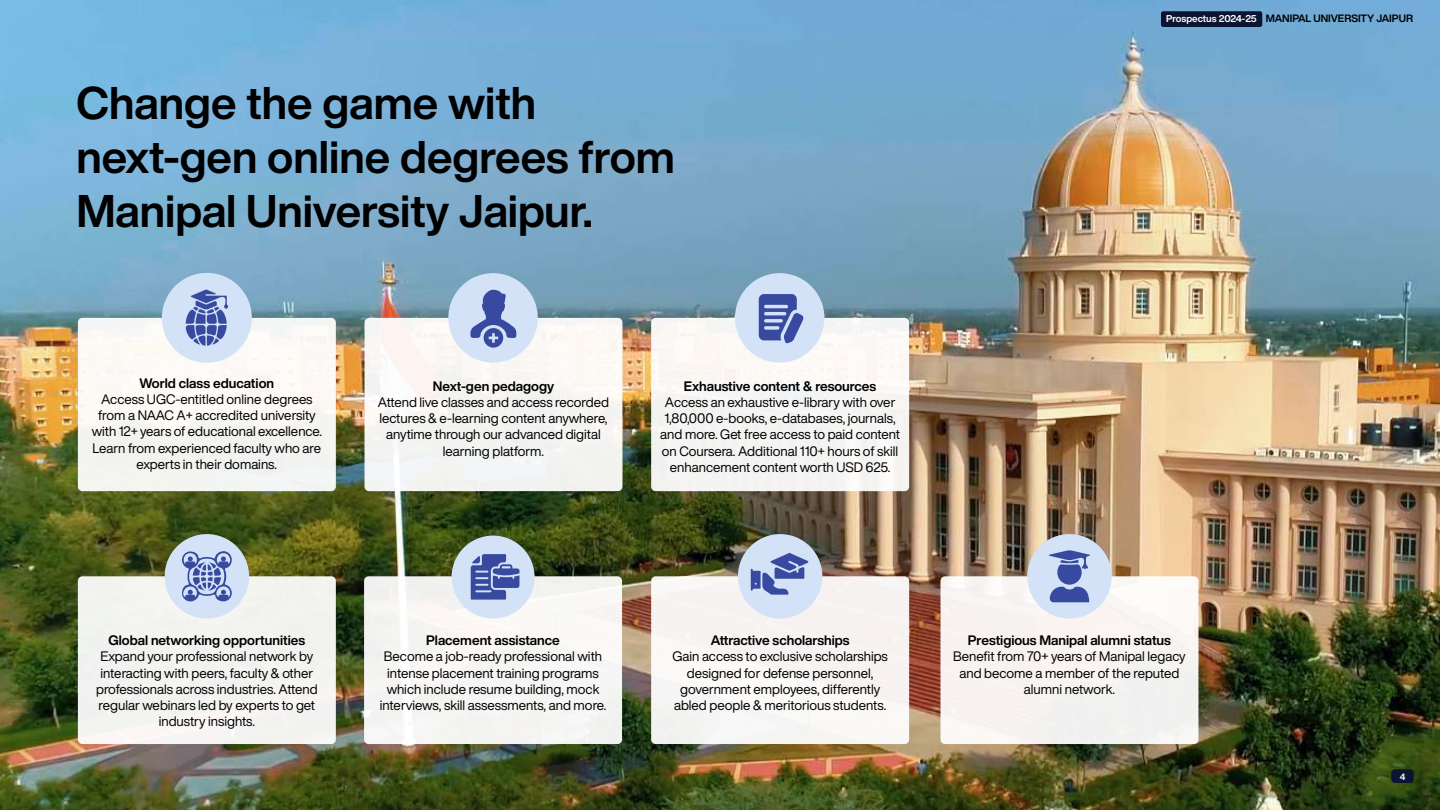
<style>
.page{position:relative;width:1440px;height:810px;background:#fff}
.page>*{position:absolute;margin:0;border:0;box-sizing:border-box;transform-origin:0 0}
.t1{font:700 45px/54px "Helvetica Now Display";color:#000}
.t2{font:13.5px/16.2px "Helvetica Now Display";color:#000;text-align:center}
.t3{font:700 13.5px "Helvetica Now Display";color:#000}
.t4{font:700 10.5px "Helvetica Now Display";letter-spacing:-.005em;color:#000}
.t5{font:700 9px "Helvetica Now Display";color:#fff}
.s1{font-size:9.75px;color:#fff}
</style>
<div class="page">
<img style="left:0;top:0;width:1440px;height:810px">
<div style="left:78px;top:318px;width:258px;height:173px;background:#f9f7f4;border-radius:5px"></div>
<div style="left:364px;top:576px;width:258px;height:168px;background:#f6f5f4;border-radius:5px"></div>
<div style="left:651px;top:576px;width:258px;height:168px;background:#f8f4f3;border-radius:5px"></div>
<div style="left:941px;top:576px;width:257px;height:168px;background:#f8f3f1;border-radius:5px"></div>
<div style="left:78px;top:576px;width:258px;height:168px;background:#f2f4f0;border-radius:5px"></div>
<div style="left:165px;top:534px;width:84px;height:85px;background:#d4e2f7;border-radius:50%"></div>
<div style="left:365px;top:318px;width:257px;height:173px;background:#f4f5f2;border-radius:5px"></div>
<div style="left:448px;top:273px;width:90px;height:90px;background:#d4e2f7;border-radius:50%"></div>
<svg style="left:470px;top:290px;width:46px;height:58px"></svg>
<div style="left:651px;top:318px;width:258px;height:173px;background:#f6f5f3;border-radius:5px"></div>
<div style="left:1391px;top:769px;width:23px;height:14px;background:#0c1433;border-radius:4px"></div>
<div style="left:162px;top:273px;width:90px;height:90px;background:#d4e2f7;border-radius:50%"></div>
<svg style="left:186px;top:289px;width:42px;height:57px"></svg>
<div style="left:735px;top:273px;width:89px;height:90px;background:#d4e2f7;border-radius:50%"></div>
<svg style="left:759px;top:294px;width:45px;height:50px"></svg>
<svg style="left:182px;top:551px;width:50px;height:51px"></svg>
<div style="left:452px;top:536px;width:83px;height:83px;background:#d4e2f7;border-radius:50%"></div>
<svg style="left:471px;top:554px;width:48px;height:46px"></svg>
<div style="left:1027px;top:534px;width:85px;height:85px;background:#d4e2f7;border-radius:50%"></div>
<svg style="left:1049px;top:550px;width:41px;height:52px"></svg>
<div style="left:738px;top:534px;width:84px;height:85px;background:#d4e2f7;border-radius:50%"></div>
<svg style="left:751px;top:553px;width:57px;height:42px"></svg>
<div style="left:1161px;top:11px;width:101px;height:16px;background:#0c1433;border-radius:2px"></div>
<h1 class="t1" style="left:76px;top:76px;width:600px">Change the game with next-gen online degrees from<br>Manipal University Jaipur.</h1>
<p class="t3" style="left:140px;top:374px;width:136px">World class education</p>
<p class="t2" style="left:92px;top:391px;width:232px">Access UGC-entitled online degrees from a NAAC A+ accredited university with 12+ years of educational excellence.<br>Learn from experienced faculty who are experts in their domains.</p>
<p class="t3" style="left:433px;top:377px;width:123px">Next-gen pedagogy</p>
<p class="t2" style="left:378px;top:394px;width:233px">Attend live classes and access recorded lectures &amp; e-learning content anywhere, anytime through our advanced digital learning platform.</p>
<p class="t3" style="left:684px;top:377px;width:194px">Exhaustive content &amp; resources</p>
<p class="t2" style="left:660px;top:394px;width:241px">Access an exhaustive e-library with over 1,80,000 e-books, e-databases, journals, and more. Get free access to paid content on Coursera. Additional 110+ hours of skill enhancement content worth USD 625.</p>
<p class="t4" style="left:1166px;top:11px;width:248px"><span class="s1">Prospectus 2024-25</span> MANIPAL UNIVERSITY JAIPUR</p>
<p class="t3" style="left:109px;top:631px;width:198px">Global networking opportunities</p>
<p class="t2" style="left:96px;top:648px;width:223px">Expand your professional network by interacting with peers, faculty &amp; other professionals across industries. Attend regular webinars led by experts to get industry insights.</p>
<p class="t3" style="left:426px;top:631px;width:135px">Placement assistance</p>
<p class="t2" style="left:380px;top:648px;width:228px">Become a job-ready professional with intense placement training programs which include resume building, mock interviews, skill assessments, and more.</p>
<p class="t3" style="left:711px;top:631px;width:140px">Attractive scholarships</p>
<p class="t2" style="left:672px;top:648px;width:217px">Gain access to exclusive scholarships designed for defense personnel, government employees, differently abled people &amp; meritorious students.</p>
<p class="t3" style="left:968px;top:631px;width:205px">Prestigious Manipal alumni status</p>
<p class="t2" style="left:953px;top:648px;width:234px">Benefit from 70+ years of Manipal legacy and become a member of the reputed alumni network.</p>
<p class="t5" style="left:1400px;top:771px;width:7px">4</p>
</div>
